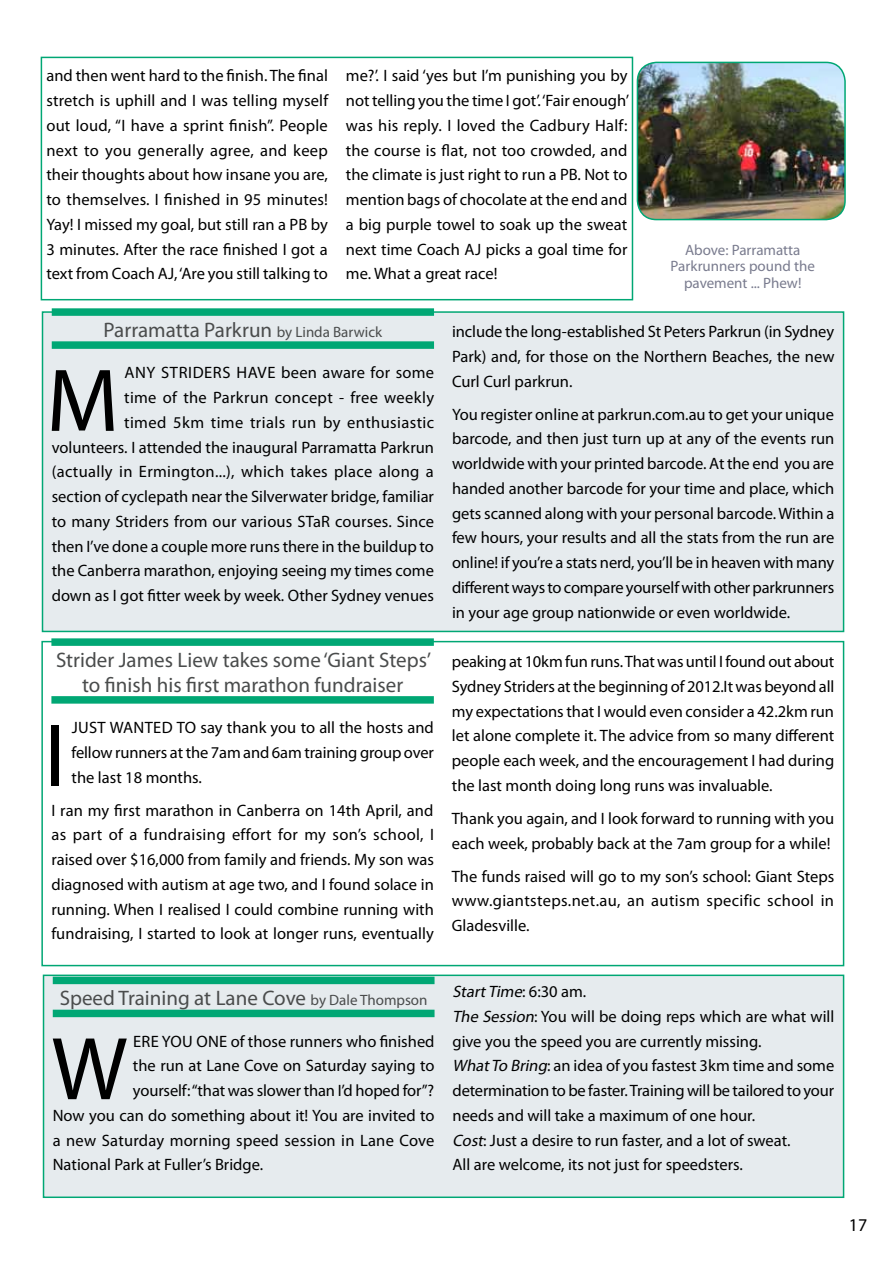
<style>
.page{position:relative;width:893px;height:1263px;background:#fff}
.page>*{position:absolute;margin:0;border:0;box-sizing:border-box;transform-origin:0 0}
.t1{font:90px "Myriad Pro";color:#000}
.t2{font:21px/24.8px "Myriad Pro";color:#4a4c4c;text-align:center}
.t3{font:18px "Myriad Pro";color:#000}
.t4{font:16.5px/24.8px "Myriad Pro";color:#000;text-align:justify}
.t5{font:15px/16.5px "Myriad Pro";color:#797b8e;text-align:center}
.s1{font-size:15px}
.s2{font-style:italic}
</style>
<div class="page">
<div style="left:41px;top:57px;width:592px;height:243px;border:2px solid #00a774"></div>
<div style="left:42px;top:312px;width:802px;height:319px;background:#e6ebee"></div>
<div style="left:52px;top:308px;width:382px;height:8px;background:#00a774"></div>
<div style="left:52px;top:341px;width:382px;height:8px;background:#00a774"></div>
<div style="left:42px;top:311px;width:802px;height:321px;border:2px solid #00a774"></div>
<div style="left:51px;top:638px;width:383px;height:8px;background:#00a774"></div>
<div style="left:51px;top:696px;width:383px;height:8px;background:#00a774"></div>
<div style="left:41px;top:641px;width:803px;height:325px;border:2px solid #00a774"></div>
<div style="left:44px;top:975px;width:800px;height:222px;background:#e6ebee"></div>
<div style="left:53px;top:977px;width:382px;height:7px;background:#00a774"></div>
<div style="left:53px;top:1010px;width:382px;height:7px;background:#00a774"></div>
<div style="left:43px;top:974px;width:801px;height:224px;border:2px solid #00a774"></div>
<img style="left:637px;top:62px;width:208px;height:158px">
<div style="left:637px;top:62px;width:209px;height:158px;border:2px solid #00a774;border-radius:19px"></div>
<p class="t4" style="left:46px;top:63px;width:283px">and then went hard to the finish. The final stretch is uphill and I was telling myself out loud, “I have a sprint finish”. People next to you generally agree, and keep their thoughts about how insane you are, to themselves. I finished in 95 minutes!<br>Yay! I missed my goal, but still ran a PB by 3 minutes. After the race finished I got a text from Coach AJ, ‘Are you still talking to</p>
<p class="t4" style="left:346px;top:63px;width:285px">me?’. I said ‘yes but I’m punishing you by not telling you the time I got’. ‘Fair enough’ was his reply. I loved the Cadbury Half: the course is flat, not too crowded, and the climate is just right to run a PB. Not to mention bags of chocolate at the end and a big purple towel to soak up the sweat next time Coach AJ picks a goal time for me. What a great race!</p>
<p class="t2" style="left:104px;top:317px;width:280px">Parramatta Parkrun <span class="s1">by Linda Barwick</span></p>
<h1 class="t1" style="left:47px;top:345px;width:74px">M</h1>
<p class="t4" style="left:124px;top:360px;width:12px">any</p>
<p class="t4" style="left:161px;top:360px;width:19px">Striders</p>
<p class="t5" style="left:671px;top:241px;width:146px">Above: Parramatta<br>Parkrunners pound the pavement ... Phew!</p>
<p class="t4" style="left:452px;top:319px;width:384px">include the long-established St Peters Parkrun (in Sydney Park) and, for those on the Northern Beaches, the new Curl Curl parkrun.</p>
<p class="t4" style="left:452px;top:401px;width:384px">You register online at parkrun.com.au to get your unique barcode, and then just turn up at any of the events run worldwide with your printed barcode. At the end you are handed another barcode for your time and place, which gets scanned along with your personal barcode. Within a few hours, your results and all the stats from the run are online! if you’re a stats nerd, you’ll be in heaven with many different ways to compare yourself with other parkrunners in your age group nationwide or even worldwide.</p>
<p class="t4" style="left:52px;top:360px;width:384px;text-align:right">have been aware for some<br>time of the Parkrun concept - free weekly<br>timed 5km time trials run by enthusiastic volunteers. I attended the inaugural Parramatta Parkrun (actually in Ermington...), which takes place along a section of cyclepath near the Silverwater bridge, familiar to many Striders from our various STaR courses. Since then I’ve done a couple more runs there in the buildup to the Canberra marathon, enjoying seeing my times come down as I got fitter week by week. Other Sydney venues</p>
<p class="t2" style="left:56px;top:647px;width:377px">Strider James Liew takes some ‘Giant Steps’ to finish his first marathon fundraiser</p>
<h1 class="t1" style="left:45px;top:700px;width:23px">I</h1>
<p class="t4" style="left:72px;top:715px;width:10px">just</p>
<p class="t4" style="left:110px;top:715px;width:12px">wanted</p>
<p class="t4" style="left:72px;top:715px;width:364px;text-indent:105px">to say thank you to all the hosts and fellow runners at the 7am and 6am training group over the last 18 months.</p>
<p class="t4" style="left:51px;top:797px;width:384px">I ran my first marathon in Canberra on 14th April, and as part of a fundraising effort for my son’s school, I raised over $16,000 from family and friends. My son was diagnosed with autism at age two, and I found solace in running. When I realised I could combine running with fundraising, I started to look at longer runs, eventually</p>
<p class="t2" style="left:60px;top:986px;width:369px">Speed Training at Lane Cove <span class="s1">by Dale Thompson</span></p>
<h1 class="t1" style="left:51px;top:1013px;width:78px">W</h1>
<p class="t4" style="left:133px;top:1028px;width:9px">ere</p>
<p class="t4" style="left:162px;top:1028px;width:274px">you one of those runners who finished</p>
<p class="t4" style="left:133px;top:1053px;width:303px">the run at Lane Cove on Saturday saying to</p>
<p class="t4" style="left:133px;top:1078px;width:303px">yourself: “that was slower than I’d hoped for”?</p>
<p class="t4" style="left:53px;top:1103px;width:383px">Now you can do something about it! You are invited to</p>
<p class="t4" style="left:53px;top:1127px;width:383px">a new Saturday morning speed session in Lane Cove</p>
<p class="t4" style="left:53px;top:1152px;width:212px">National Park at Fuller’s Bridge.</p>
<p class="t4" style="left:452px;top:649px;width:384px">peaking at 10km fun runs. That was until I found out about Sydney Striders at the beginning of 2012.It was beyond all my expectations that I would even consider a 42.2km run let alone complete it. The advice from so many different people each week, and the encouragement I had during the last month doing long runs was invaluable.</p>
<p class="t4" style="left:452px;top:806px;width:384px">Thank you again, and I look forward to running with you each week, probably back at the 7am group for a while!</p>
<p class="t4" style="left:452px;top:863px;width:384px">The funds raised will go to my son’s school: Giant Steps www.giantsteps.net.au, an autism specific school in Gladesville.</p>
<p class="t4" style="left:453px;top:979px;width:383px;text-align:left"><span class="s2">StartTime</span>: 6 : 3 0 a m .<br><span class="s2">The Session</span>: You will be doing reps which are what will give you the speed you are currently missing.<br><span class="s2">WhatTo Bring</span>: an idea of you fastest 3km time and some determination to be faster. Training will be tailored to your needs and will take a maximum of one hour.<br><span class="s2">Cost</span>: Just a desire to run faster, and a lot of sweat.<br>All are welcome, its not just for speedsters.</p>
<p class="t3" style="left:849px;top:1213px;width:20px">17</p>
</div>
